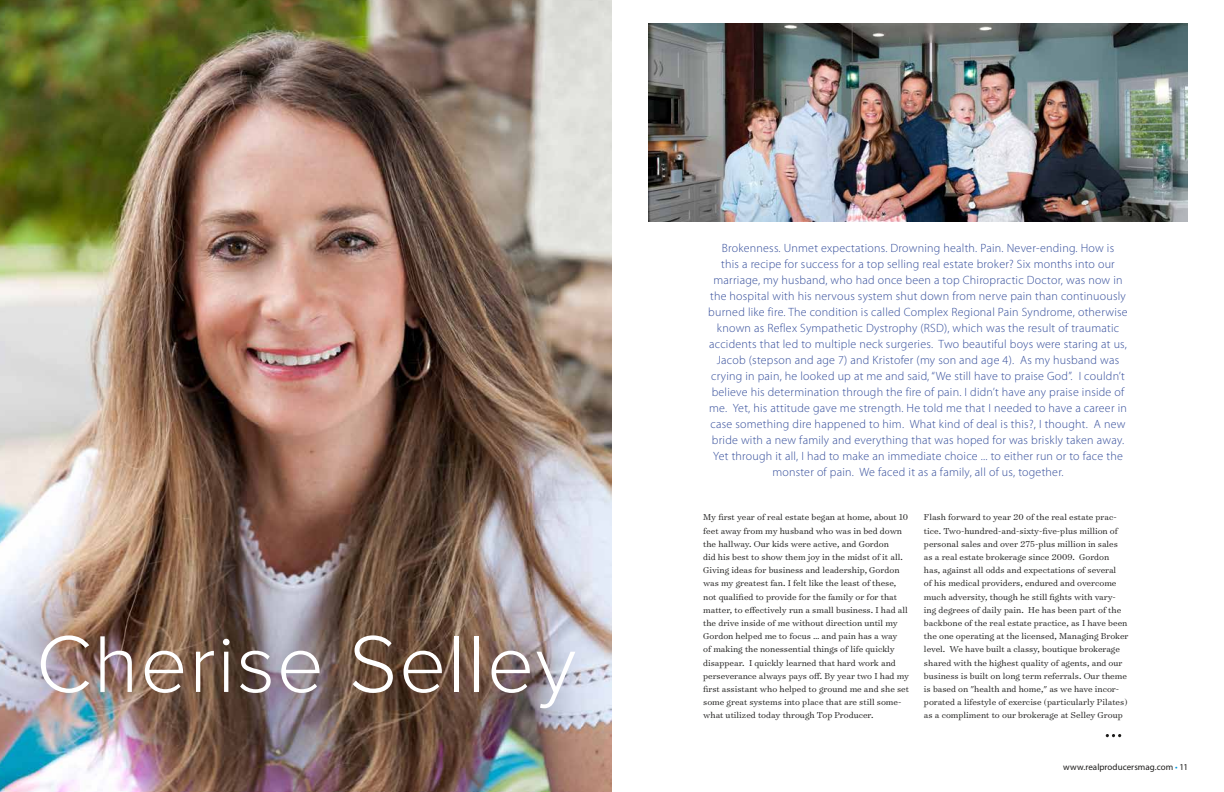
<style>
.page{position:relative;width:1224px;height:792px;background:#fff}
.page>*{position:absolute;margin:0;border:0;box-sizing:border-box;transform-origin:0 0}
.t1{font:300 83.4px "Proxima Nova";letter-spacing:.02em;color:#fff}
.t2{font:300 12px/16px "Myriad Pro";letter-spacing:.02em;color:#324b99;text-align:center}
.t3{font:300 9.8px/13.2px "Surveyor Text";color:#1c1b1a}
.t4{font:9px "Myriad Pro";letter-spacing:.005em;color:#1c1b1a}
.s1{color:#0098dd}
</style>
<div class="page">
<img style="left:0;top:0;width:612px;height:792px">
<img style="left:648px;top:24px;width:540px;height:198px">
<svg style="left:1106px;top:734px;width:15px;height:3px"></svg>
<h1 class="t1" style="left:36px;top:626px;width:542px">Cherise Selley</h1>
<p class="t2" style="left:708px;top:240px;width:421px">Brokenness. Unmet expectations. Drowning health. Pain. Never-ending. How is<br>this a recipe for success for a top selling real estate broker? Six months into our marriage, my husband, who had once been a top Chiropractic Doctor, was now in the hospital with his nervous system shut down from nerve pain than continuously burned like fire. The condition is called Complex Regional Pain Syndrome, otherwise known as Reflex Sympathetic Dystrophy (RSD), which was the result of traumatic accidents that led to multiple neck surgeries. Two beautiful boys were staring at us, Jacob (stepson and age 7) and Kristofer (my son and age 4). As my husband was crying in pain, he looked up at me and said, “We still have to praise God”. I couldn’t believe his determination through the fire of pain. I didn’t have any praise inside of me. Yet, his attitude gave me strength. He told me that I needed to have a career in case something dire happened to him. What kind of deal is this?, I thought. A new bride with a new family and everything that was hoped for was briskly taken away.<br>Yet through it all, I had to make an immediate choice ... to either run or to face the monster of pain. We faced it as a family, all of us, together.</p>
<p class="t3" style="left:703px;top:510px;width:208px">My first year of real estate began at home, about 10 feet away from my husband who was in bed down the hallway. Our kids were active, and Gordon<br>did his best to show them joy in the midst of it all.<br>Giving ideas for business and leadership, Gordon was my greatest fan. I felt like the least of these, not qualified to provide for the family or for that matter, to effectively run a small business. I had all the drive inside of me without direction until my Gordon helped me to focus … and pain has a way<br>of making the nonessential things of life quickly disappear. I quickly learned that hard work and perseverance always pays off. By year two I had my first assistant who helped to ground me and she set some great systems into place that are still some&shy;what utilized today through Top Producer.</p>
<p class="t3" style="left:924px;top:510px;width:206px">Flash forward to year 20 of the real estate prac&shy;tice. Two-hundred-and-sixty-five-plus million of personal sales and over 275-plus million in sales as a real estate brokerage since 2009. Gordon<br>has, against all odds and expectations of several<br>of his medical providers, endured and overcome much adversity, though he still fights with vary&shy;ing degrees of daily pain. He has been part of the backbone of the real estate practice, as I have been the one operating at the licensed, Managing Broker level. We have built a classy, boutique brokerage shared with the highest quality of agents, and our business is built on long term referrals. Our theme is based on "health and home," as we have incor&shy;porated a lifestyle of exercise (particularly Pilates) as a compliment to our brokerage at Selley Group</p>
<p class="t4" style="left:1063px;top:761px;width:126px">www.realproducersmag.com <span class="s1">•</span> 11</p>
</div>
